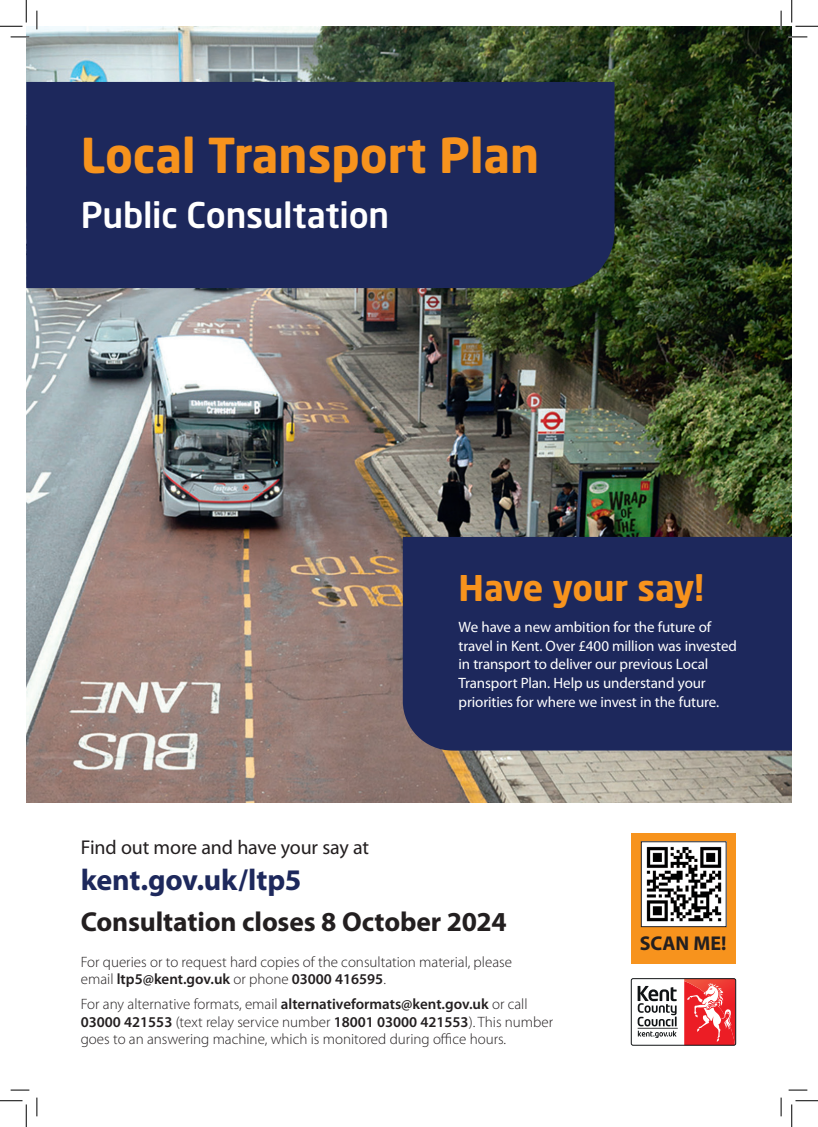
<style>
.page{position:relative;width:818px;height:1127px;background:#fff}
.page>*{position:absolute;margin:0;border:0;box-sizing:border-box;transform-origin:0 0}
.Headline{font:700 47.5px "Neo Sans Std";color:#f7931d}
.Public_Consultation{font:500 35px "Neo Sans Std";letter-spacing:-.005em;color:#fff}
.Have_your_Say{font:700 35px "Neo Sans Std";letter-spacing:-.01em;color:#f7931d}
.Find_out{font:700 30px "Myriad Pro";letter-spacing:-.005em;color:#1d285c}
.Consultation_Date{font:700 27.5px "Myriad Pro";letter-spacing:-.005em;color:#231f20}
.Find_out-2{font:20px "Myriad Pro";letter-spacing:-.01em;color:#231f20}
.t1{font:700 20px "Myriad Pro";letter-spacing:-.005em;color:#231f20}
.Small_text{font:300 15px "Myriad Pro";color:#231f20}
.white_body_copy{font:15px/18.8px "Myriad Pro";letter-spacing:-.01em;color:#fff}
.Small_text-2{font:600 15px "Myriad Pro";color:#231f20}
.s1{font-weight:300}
.s2{font-weight:600}
</style>
<div class="page">
<img style="left:26px;top:26px;width:766px;height:776px">
<div style="left:26px;top:82px;width:588px;height:206px;background:#1d285c"></div>
<div style="left:403px;top:536px;width:389px;height:214px;background:#1d285c"></div>
<svg style="left:684px;top:980px;width:50px;height:63px"></svg>
<svg style="left:638px;top:985px;width:39px;height:52px"></svg>
<hr style="left:638px;top:1027px;width:40px;height:1px;background:#101315">
<div style="left:631px;top:978px;width:105px;height:67px;border:1px solid #101315;border-radius:2px"></div>
<div style="left:631px;top:832px;width:105px;height:131px;background:#f7931d"></div>
<img style="left:643px;top:843px;width:81px;height:81px">
<div style="left:641px;top:841px;width:85px;height:85px;border:1px solid #231f20"></div>
<svg style="left:11px;top:36px;width:18px;height:2px"></svg>
<svg style="left:788px;top:36px;width:19px;height:2px"></svg>
<svg style="left:11px;top:1089px;width:18px;height:1px"></svg>
<svg style="left:788px;top:1089px;width:19px;height:1px"></svg>
<svg style="left:36px;top:11px;width:2px;height:18px"></svg>
<svg style="left:36px;top:1097px;width:2px;height:18px"></svg>
<svg style="left:780px;top:11px;width:2px;height:18px"></svg>
<svg style="left:780px;top:1097px;width:2px;height:18px"></svg>
<svg style="left:0;top:0;width:27px;height:27px"></svg>
<svg style="left:0;top:1100px;width:27px;height:26px"></svg>
<svg style="left:791px;top:0;width:27px;height:27px"></svg>
<svg style="left:791px;top:1100px;width:27px;height:26px"></svg>
<p class="Headline" style="left:81px;top:124px;width:460px">Local Transport Plan</p>
<p class="Public_Consultation" style="left:81px;top:193px;width:310px">Public Consultation</p>
<p class="Have_your_Say" style="left:459px;top:565px;width:247px">Have your say!</p>
<p class="white_body_copy" style="left:459px;top:617px;width:280px">We have a new ambition for the future of travel in Kent. Over £400 million was invested in transport to deliver our previous Local Transport Plan. Help us understand your priorities for where we invest in the future.</p>
<p class="Find_out-2" style="left:81px;top:834px;width:290px">Find out more and have your say at</p>
<p class="Find_out" style="left:81px;top:860px;width:222px">kent.gov.uk/ltp5</p>
<p class="Consultation_Date" style="left:81px;top:903px;width:427px">Consultation closes 8 October 2024</p>
<p class="Small_text" style="left:81px;top:953px;width:433px">For queries or to request hard copies of the consultation material, please</p>
<p class="Small_text-2" style="left:81px;top:969px;width:307px"><span class="s1">email</span> ltp5@kent.gov.uk <span class="s1">or phone</span> 03000 416595<span class="s1">.</span></p>
<p class="Small_text" style="left:81px;top:995px;width:448px">For any alternative formats, email <span class="s2">alternativeformats@kent.gov.uk</span> or call</p>
<p class="Small_text" style="left:81px;top:1012px;width:474px"><span class="s2">03000 421553</span> (text relay service number <span class="s2">18001 03000 421553</span>). This number</p>
<p class="Small_text" style="left:81px;top:1030px;width:427px">goes to an answering machine, which is monitored during office hours.</p>
<p class="t1" style="left:640px;top:930px;width:88px">SCAN ME!</p>
</div>
